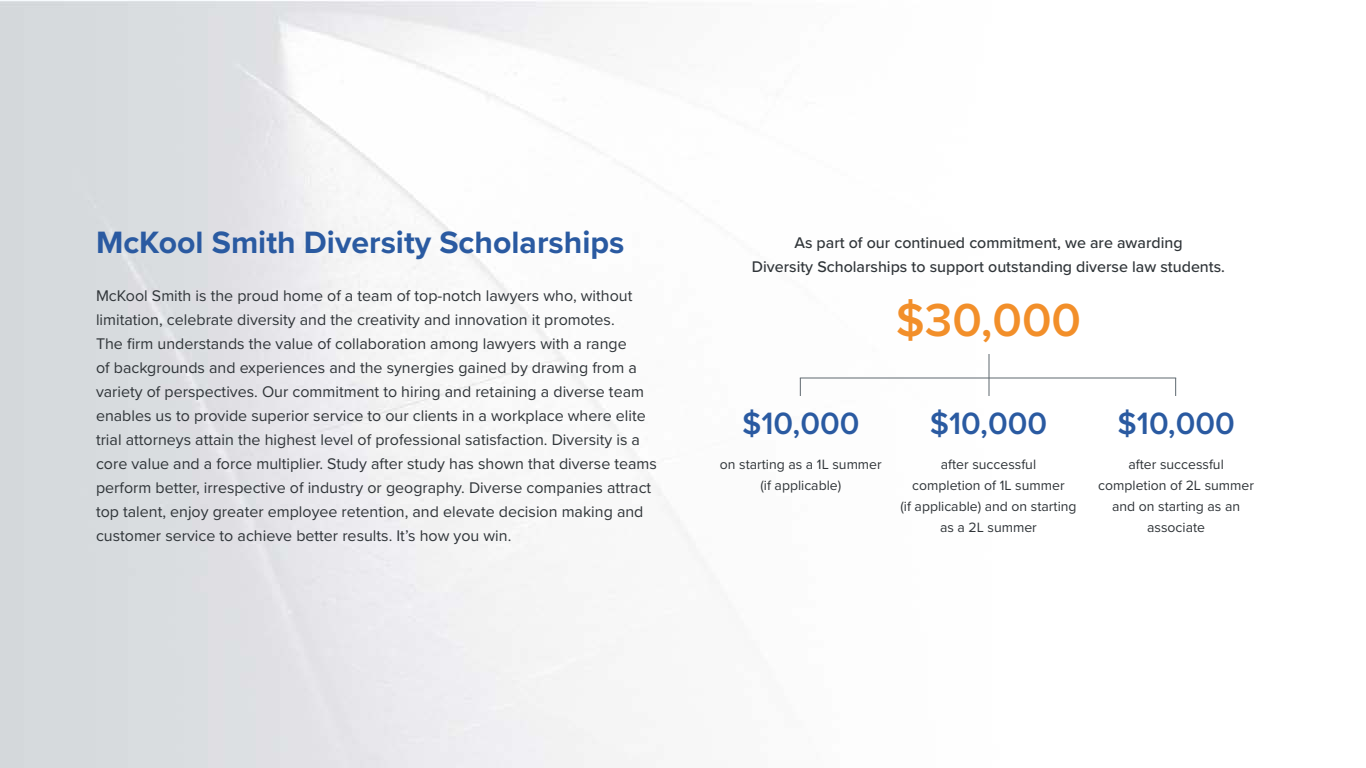
<style>
.page{position:relative;width:1366px;height:768px;background:#fff}
.page>*{position:absolute;margin:0;border:0;box-sizing:border-box;transform-origin:0 0}
.t1{font:600 48px "Proxima Nova";color:#f28f2a}
.t2{font:700 32px "Proxima Nova";color:#2a5aa1}
.t3{font:600 32px "Proxima Nova";color:#2a5aa1}
.t4{font:16px/24px "Proxima Nova";color:#303539}
.t5{font:500 16px/24px "Proxima Nova";color:#303539;text-align:center}
.t6{font:14px/21px "Proxima Nova";color:#303539;text-align:center}
</style>
<div class="page">
<svg style="left:800px;top:379px;width:1px;height:17px"></svg>
<hr style="left:988px;top:354px;width:2px;height:42px;background:#5e686f">
<svg style="left:1175px;top:379px;width:1px;height:17px"></svg>
<hr style="left:800px;top:378px;width:376px;height:1px;background:#5e686f">
<h2 class="t2" style="left:96px;top:218px;width:530px">McKool Smith Diversity Scholarships</h2>
<p class="t4" style="left:96px;top:283px;width:563px">McKool Smith is the proud home of a team of top-notch lawyers who, without limitation, celebrate diversity and the creativity and innovation it promotes.<br>The firm understands the value of collaboration among lawyers with a range<br>of backgrounds and experiences and the synergies gained by drawing from a variety of perspectives. Our commitment to hiring and retaining a diverse team enables us to provide superior service to our clients in a workplace where elite trial attorneys attain the highest level of professional satisfaction. Diversity is a core value and a force multiplier. Study after study has shown that diverse teams perform better, irrespective of industry or geography. Diverse companies attract top talent, enjoy greater employee retention, and elevate decision making and customer service to achieve better results. It’s how you win.</p>
<p class="t5" style="left:752px;top:231px;width:475px">As part of our continued commitment, we are awarding<br>Diversity Scholarships to support outstanding diverse law students.</p>
<h1 class="t1" style="left:896px;top:284px;width:187px">$30,000</h1>
<h2 class="t3" style="left:742px;top:400px;width:119px">$10,000</h2>
<h2 class="t3" style="left:930px;top:400px;width:119px">$10,000</h2>
<h2 class="t3" style="left:1117px;top:400px;width:119px">$10,000</h2>
<p class="t6" style="left:720px;top:453px;width:163px">on starting as a 1L summer (if applicable)</p>
<p class="t6" style="left:900px;top:453px;width:178px">after successful<br>completion of 1L summer<br>(if applicable) and on starting as a 2L summer</p>
<p class="t6" style="left:1098px;top:453px;width:157px">after successful completion of 2L summer and on starting as an associate</p>
</div>
